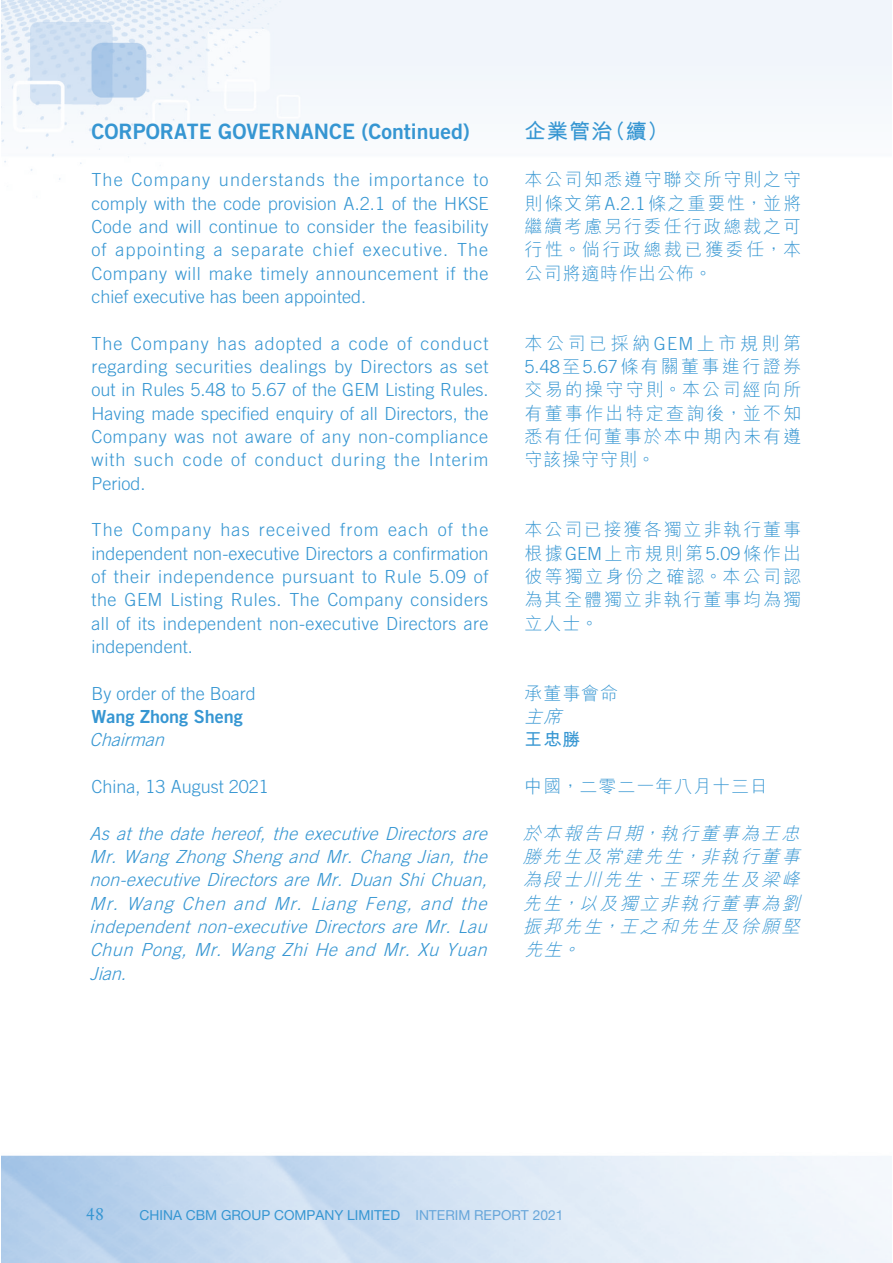
<style>
.page{position:relative;width:893px;height:1263px;background:#fff}
.page>*{position:absolute;margin:0;border:0;box-sizing:border-box;transform-origin:0 0}
.t1{font:21.15px "Trade Gothic LT Std Bd 2";color:#3696d2}
.t2{font:21.15px "M Hei HK Bold E Ten B5 H";color:#3696d2}
.t3{font:300 18px/23.4px "Trade Gothic LT Std";letter-spacing:.015em;color:#3696d2;text-align:justify}
.t4{font:italic 300 18px/23.4px "Trade Gothic LT Std";color:#3696d2;text-align:justify}
.t5{font:18px/23.4px "M Hei HK Light E Ten B5 H";letter-spacing:.105em;color:#3696d2;text-align:justify}
.t6{font:italic 18px/23.4px "M Hei HK Light E Ten B5 H";color:#3696d2;text-align:justify}
.t7{font:18px "Trade Gothic LT Std Bd 2";color:#3696d2}
.t8{font:18px "M Hei HK Light E Ten B5 H";letter-spacing:.05em;color:#3696d2}
.t9{font:18px "M Hei HK Bold E Ten B5 H";color:#3696d2}
.t10{font:18px "Stempel Garamond LT Std";color:#3696d2}
.t11{font:13.8px "Helvetica Neue LT Std";color:#3696d2}
.s1{font-family:"Trade Gothic LT Std";font-weight:300}
.s2{color:#67a6da}
</style>
<div class="page">
<img style="left:1px;top:0;width:890px;height:1263px">
<p class="t1" style="left:91px;top:124px;width:380px">CORPORATE GOVERNANCE (Continued)</p>
<p class="t3" style="left:91px;top:170px;width:399px">The Company understands the importance to comply with the code provision A.2.1 of the HKSE Code and will continue to consider the feasibility of appointing a separate chief executive. The Company will make timely announcement if the chief executive has been appointed.</p>
<p class="t3" style="left:91px;top:333px;width:399px">The Company has adopted a code of conduct regarding securities dealings by Directors as set out in Rules 5.48 to 5.67 of the GEM Listing Rules.<br>Having made specified enquiry of all Directors, the Company was not aware of any non-compliance with such code of conduct during the Interim Period.</p>
<p class="t3" style="left:91px;top:520px;width:399px">The Company has received from each of the independent non-executive Directors a confirmation of their independence pursuant to Rule 5.09 of the GEM Listing Rules. The Company considers all of its independent non-executive Directors are independent.</p>
<p class="t3" style="left:91px;top:683px;width:166px">By order of the Board</p>
<p class="t7" style="left:91px;top:710px;width:153px">Wang Zhong Sheng</p>
<p class="t4" style="left:90px;top:730px;width:80px">Chairman</p>
<p class="t3" style="left:91px;top:776px;width:179px">China, 13 August 2021</p>
<p class="t4" style="left:90px;top:823px;width:403px">As at the date hereof, the executive Directors are Mr. Wang Zhong Sheng and Mr. Chang Jian, the non-executive Directors are Mr. Duan Shi Chuan, Mr. Wang Chen and Mr. Liang Feng, and the independent non-executive Directors are Mr. Lau Chun Pong, Mr. Wang Zhi He and Mr. Xu Yuan Jian.</p>
<p class="t2" style="left:524px;top:123px;width:145px">企業管治（續）</p>
<p class="t5" style="left:524px;top:170px;width:278px">本公司知悉遵守聯交所守則之守則條文第<span class="s1">A.2.1</span>條之重要性，並將繼續考慮另行委任行政總裁之可行性。倘行政總裁已獲委任，本公司將適時作出公佈。</p>
<p class="t5" style="left:524px;top:334px;width:278px">本公司已採納<span class="s1">GEM</span>上市規則第<span class="s1">5.48</span>至<span class="s1">5.67</span>條有關董事進行證券交易的操守守則。本公司經向所有董事作出特定查詢後，並不知悉有任何董事於本中期內未有遵守該操守守則。</p>
<p class="t5" style="left:524px;top:520px;width:278px">本公司已接獲各獨立非執行董事根據<span class="s1">GEM</span>上市規則第<span class="s1">5.09</span>條作出彼等獨立身份之確認。本公司認為其全體獨立非執行董事均為獨立人士。</p>
<p class="t5" style="left:524px;top:684px;width:95px">承董事會命</p>
<p class="t6" style="left:524px;top:707px;width:43px">主席</p>
<p class="t9" style="left:524px;top:733px;width:57px">王忠勝</p>
<p class="t8" style="left:524px;top:779px;width:245px">中國，二零二一年八月十三日</p>
<p class="t6" style="left:523px;top:824px;width:282px">於本報告日期，執行董事為王忠勝先生及常建先生，非執行董事為段士川先生、王琛先生及梁峰先生，以及獨立非執行董事為劉振邦先生，王之和先生及徐願堅先生。</p>
<p class="t10" style="left:86px;top:1203px;width:20px">48</p>
<p class="t11" style="left:140px;top:1207px;width:425px">CHINA CBM GROUP COMPANY LIMITED <span class="s2">INTERIM REPORT 2021</span></p>
</div>
